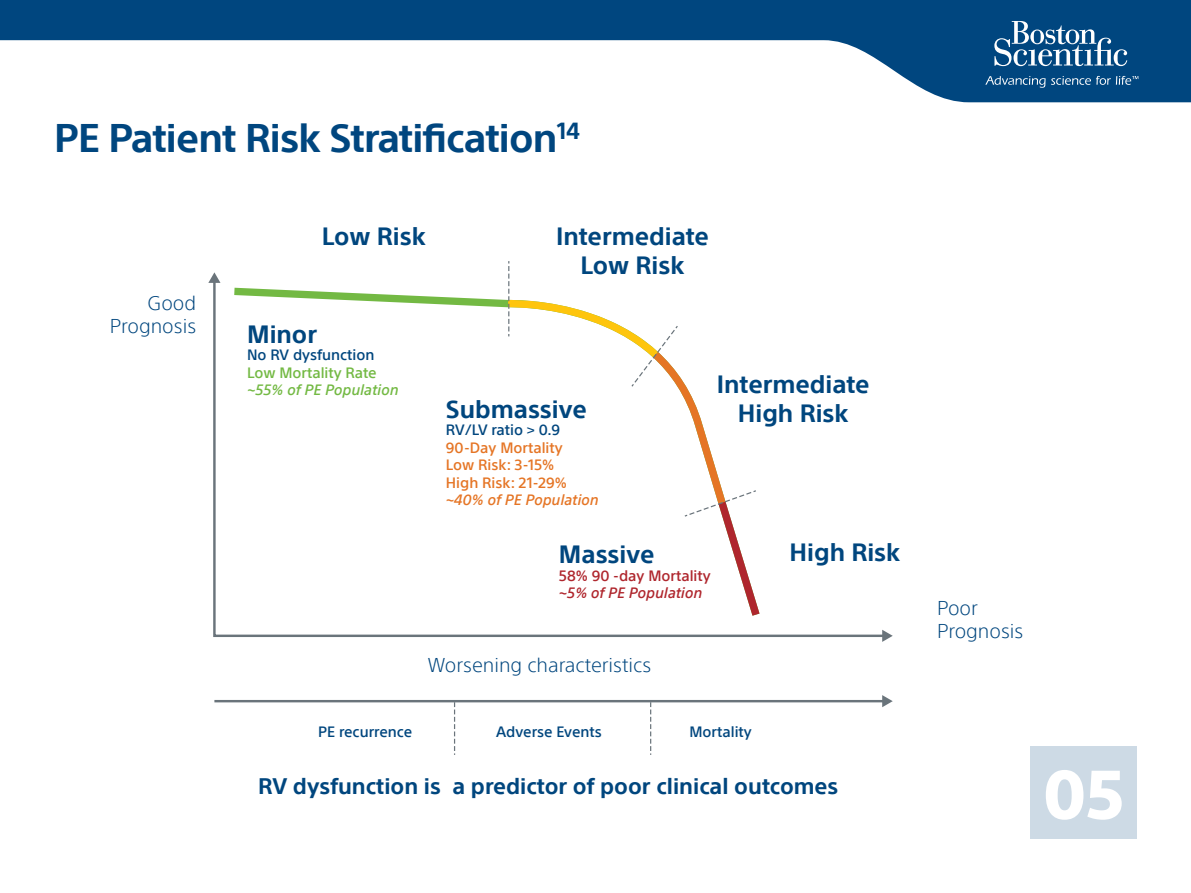
<style>
.page{position:relative;width:1191px;height:893px;background:#fff}
.page>*{position:absolute;margin:0;border:0;box-sizing:border-box;transform-origin:0 0}
.t1{font:800 67.5px "SST";color:#fff}
.t2{font:700 39px "SST";letter-spacing:-.02em;color:#00467f}
.t3{font:700 24.45px/29.2px "SST";color:#00467e;text-align:center}
.t4{font:700 21.9px "SST";color:#00467e}
.t5{font:300 19.5px/23.4px "SST";color:#00467e;text-align:right}
.t6{font:500 14.7px/17.5px "SST";color:#e57525}
.t7{font:italic 500 14.7px/17.5px "SST";color:#73b943}
.t8{font:500 14.7px/17.5px "SST";color:#af262d}
.t9{font:500 14.7px "SST";color:#00467e}
.s1{font-style:normal;color:#00467e}
.s2{font-style:normal}
.s3{color:#00467e}
.s4{font-style:italic}
</style>
<div class="page">
<svg style="left:0;top:0;width:1191px;height:102px;fill:#00467f"></svg>
<svg style="left:994px;top:21px;width:133px;height:45px;background:#40749f"></svg>
<svg style="left:985px;top:76px;width:60px;height:12px"></svg>
<svg style="left:1051px;top:76px;width:87px;height:9px"></svg>
<svg style="left:213px;top:282px;width:669px;height:355px"></svg>
<svg style="left:882px;top:630px;width:10px;height:12px"></svg>
<svg style="left:208px;top:272px;width:12px;height:11px"></svg>
<hr style="left:214px;top:700px;width:670px;height:2px;background:#6a747b">
<svg style="left:882px;top:695px;width:10px;height:12px"></svg>
<svg style="left:227px;top:284px;width:274px;height:340px"></svg>
<svg style="left:454px;top:702px;width:1px;height:53px"></svg>
<svg style="left:650px;top:702px;width:1px;height:53px"></svg>
<svg style="left:501px;top:261px;width:264px;height:363px"></svg>
<div style="left:1030px;top:747px;width:107px;height:92px;background:#cddae5"></div>
<p class="t2" style="left:54px;top:115px;width:527px">PE Patient Risk Stratification<sup>14</sup></p>
<p class="t5" style="left:110px;top:291px;width:88px">Good<br>Prognosis</p>
<p class="t3" style="left:322px;top:221px;width:105px">Low Risk</p>
<p class="t3" style="left:556px;top:221px;width:154px">Intermediate<br>Low Risk</p>
<p class="t3" style="left:247px;top:319px;width:71px">Minor</p>
<p class="t7" style="left:247px;top:346px;width:153px"><span class="s1">No RV dysfunction<br></span><span class="s2">Low Mortality Rate </span>~55% of PE Population</p>
<p class="t3" style="left:446px;top:394px;width:142px">Submassive</p>
<p class="t6" style="left:446px;top:421px;width:154px"><span class="s3">RV/LV ratio &gt; 0.9<br></span>90-Day Mortality<br>Low Risk: 3-15%<br>High Risk: 21-29% <span class="s4">~40% of PE Population</span></p>
<p class="t3" style="left:559px;top:540px;width:97px">Massive</p>
<p class="t8" style="left:559px;top:567px;width:153px">58% 90 -day Mortality <span class="s4">~5% of PE Population</span></p>
<p class="t3" style="left:717px;top:370px;width:154px">Intermediate<br>High Risk</p>
<p class="t3" style="left:789px;top:537px;width:112px">High Risk</p>
<p class="t5" style="left:427px;top:653px;width:225px">Worsening characteristics</p>
<p class="t9" style="left:318px;top:723px;width:95px">PE recurrence</p>
<p class="t9" style="left:496px;top:723px;width:107px">Adverse Events</p>
<p class="t9" style="left:689px;top:723px;width:64px">Mortality</p>
<p class="t4" style="left:258px;top:773px;width:581px">RV dysfunction is a predictor of poor clinical outcomes</p>
<p class="t5" style="left:937px;top:596px;width:88px;text-align:left">Poor<br>Prognosis</p>
<h1 class="t1" style="left:1043px;top:755px;width:82px">05</h1>
</div>
